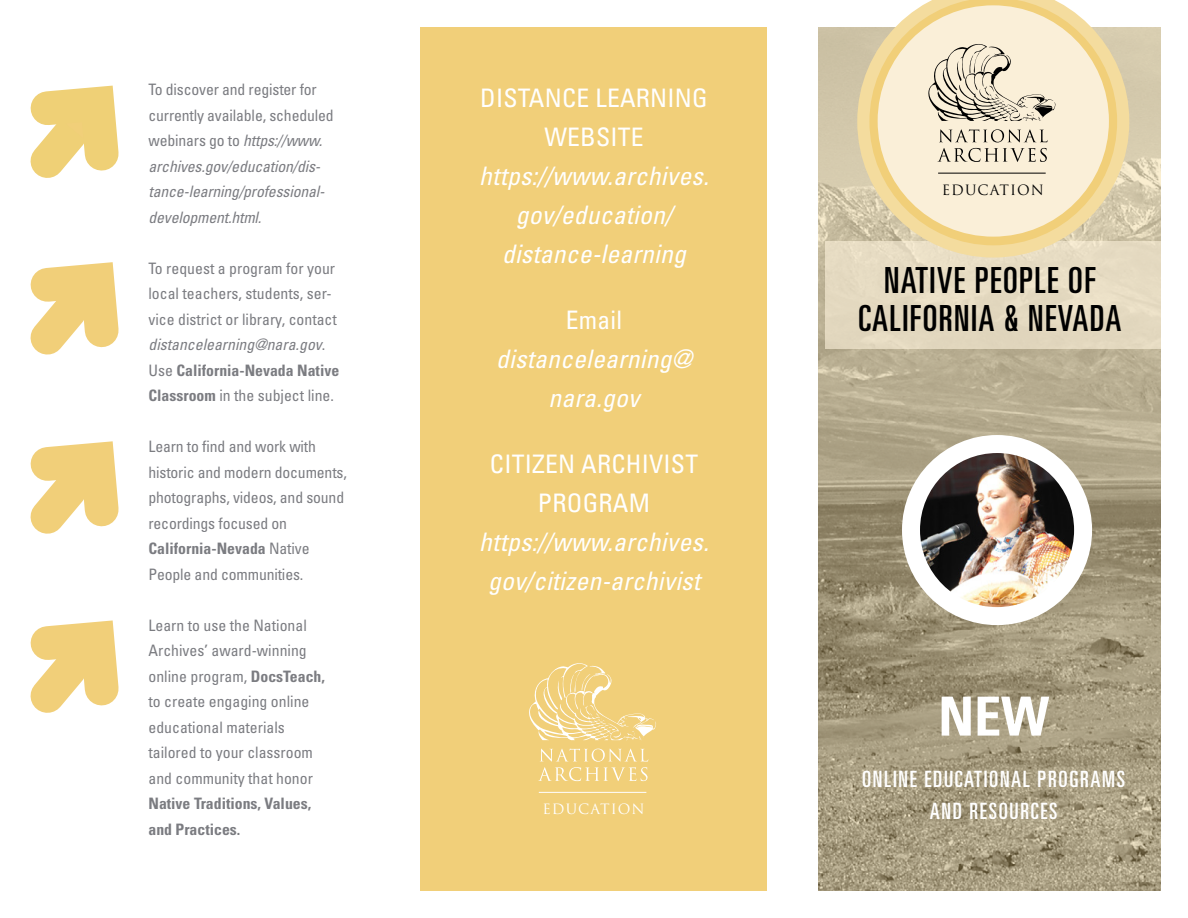
<style>
.page{position:relative;width:1188px;height:918px;background:#fff}
.page>*{position:absolute;margin:0;border:0;box-sizing:border-box;transform-origin:0 0}
.t1{font:700 condensed 54px "Univers";color:#fff}
.t2{font:ultra-condensed 36px/38.2px "Univers";letter-spacing:.04em;color:#000;text-align:center}
.t3{font:italic condensed 25.5px/39px "Univers";letter-spacing:.01em;color:#fff;text-align:center}
.t4{font:condensed 25.5px/39px "Univers";letter-spacing:.01em;color:#fff;text-align:center}
.t5{font:ultra-condensed 22.5px/31.5px "Univers";letter-spacing:.075em;color:#fff;text-align:center}
.t6{font:condensed 15.75px/25.5px "Univers";color:#7b7c81}
.t7{font:italic condensed 15.75px/25.5px "Univers";letter-spacing:-.01em;color:#7b7c81}
.t8{font:700 condensed 15.75px/25.5px "Univers";color:#7b7c81}
.t9{font:13.95px "Trajan";letter-spacing:.075em;color:#000}
.t10{font:13.95px "Trajan";letter-spacing:.075em;color:#fff}
.s1{font-style:normal}
.s2{font-style:italic}
.s3{font-weight:700}
</style>
<div class="page">
<svg style="left:819px;top:27px;width:342px;height:864px;background:#aca285"></svg>
<div style="left:420px;top:27px;width:346px;height:864px;background:#f1cf79"></div>
<div style="left:826px;top:241px;width:335px;height:108px;background:#e4d9c0"></div>
<svg style="left:857px;top:0;width:272px;height:258px"></svg>
<div style="left:878px;top:5px;width:231px;height:232px;background:#faefd8;border-radius:50%"></div>
<svg style="left:939px;top:129px;width:109px;height:13px"></svg>
<svg style="left:937px;top:148px;width:110px;height:14px"></svg>
<svg style="left:928px;top:44px;width:127px;height:77px"></svg>
<img style="left:911px;top:444px;width:172px;height:172px;border-radius:86px">
<svg style="left:30px;top:85px;width:89px;height:93px"></svg>
<svg style="left:30px;top:262px;width:89px;height:93px"></svg>
<svg style="left:30px;top:441px;width:89px;height:93px"></svg>
<svg style="left:30px;top:620px;width:89px;height:93px"></svg>
<hr style="left:938px;top:173px;width:108px;height:1px;background:#000">
<svg style="left:538px;top:749px;width:110px;height:32px"></svg>
<svg style="left:529px;top:663px;width:127px;height:77px"></svg>
<hr style="left:539px;top:792px;width:107px;height:1px;background:#fff">
<div style="left:902px;top:435px;width:190px;height:190px;border:18px solid #fff;border-radius:50%"></div>
<p class="t7" style="left:148px;top:77px;width:187px"><span class="s1">To discover and register for currently available, scheduled webinars go to</span> https://www. archives.gov/education/dis&shy;tance-learning/professional&shy;development.html.</p>
<p class="t6" style="left:148px;top:255px;width:192px">To request a program for your local teachers, students, ser&shy;vice district or library, contact <span class="s2">distancelearning@nara.gov</span>.<br>Use <span class="s3">California-Nevada Native<br>Classroom</span> in the subject line.</p>
<p class="t6" style="left:148px;top:434px;width:200px">Learn to find and work with historic and modern documents, photographs, videos, and sound recordings focused on<br><span class="s3">California-Nevada</span> Native<br>People and communities.</p>
<p class="t6" style="left:148px;top:612px;width:178px">Learn to use the National<br>Archives’ award-winning online program, <span class="s3">DocsTeach, </span>to create engaging online educational materials tailored to your classroom and community that honor</p>
<p class="t8" style="left:148px;top:791px;width:164px">Native Traditions, Values, and Practices.</p>
<h3 class="t4" style="left:480px;top:79px;width:229px">DISTANCE LEARNING<br>WEBSITE</h3>
<h3 class="t3" style="left:479px;top:157px;width:231px">https://www.archives. gov/education/ distance-learning</h3>
<h3 class="t4" style="left:566px;top:300px;width:58px">Email</h3>
<h3 class="t3" style="left:496px;top:339px;width:197px">distancelearning@ nara.gov</h3>
<h3 class="t4" style="left:490px;top:444px;width:210px">CITIZEN ARCHIVIST<br>PROGRAM</h3>
<h3 class="t3" style="left:479px;top:522px;width:231px">https://www.archives. gov/citizen-archivist</h3>
<p class="t10" style="left:542px;top:801px;width:104px">EDUCATION</p>
<p class="t9" style="left:942px;top:182px;width:104px">EDUCATION</p>
<h2 class="t2" style="left:859px;top:261px;width:264px">NATIVE PEOPLE OF<br>CALIFORNIA &amp; NEVADA</h2>
<h1 class="t1" style="left:938px;top:683px;width:113px">NEW</h1>
<h3 class="t5" style="left:862px;top:764px;width:265px">ONLINE EDUCATIONAL PROGRAMS<br>AND RESOURCES</h3>
</div>
